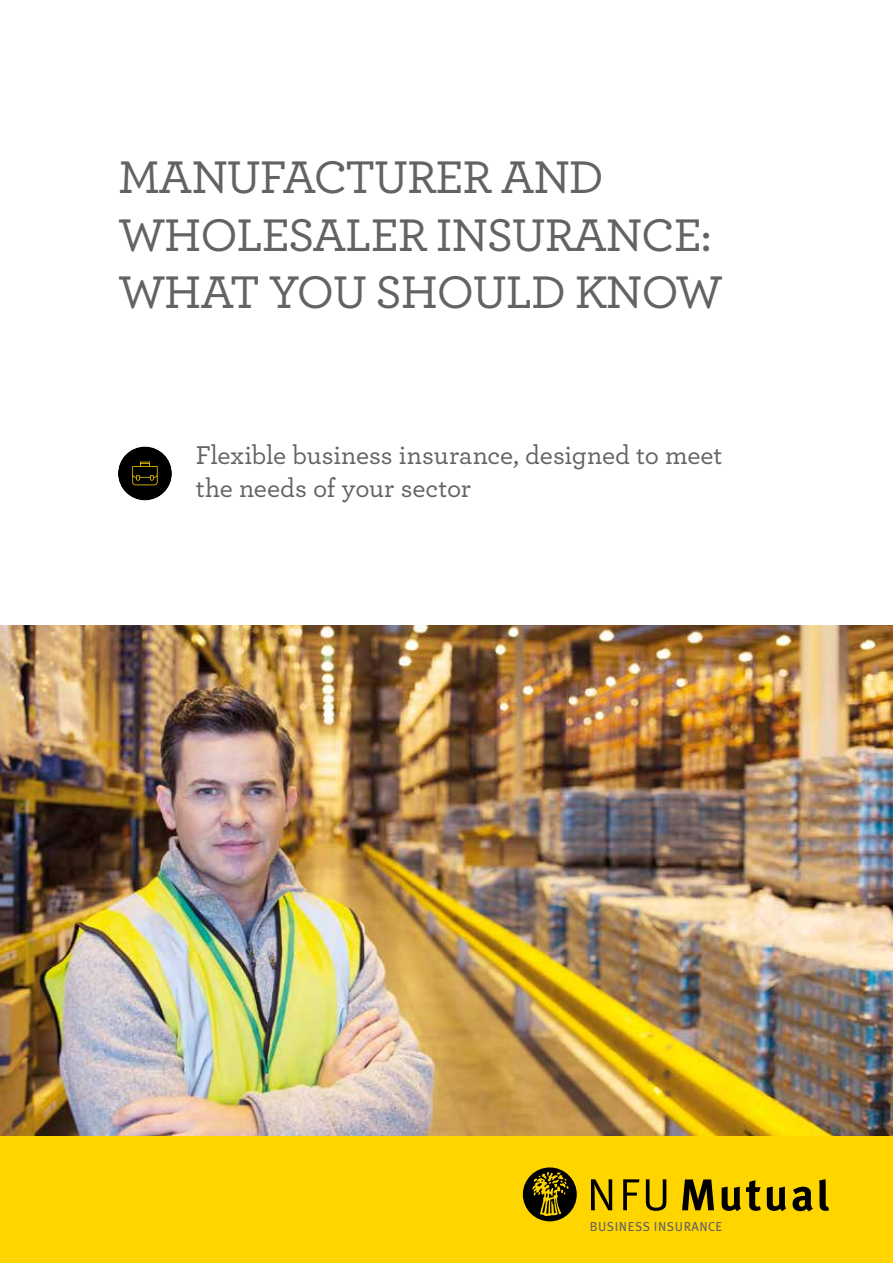
<style>
.page{position:relative;width:893px;height:1263px;background:#fff}
.page>*{position:absolute;margin:0;border:0;box-sizing:border-box;transform-origin:0 0}
.t1{font:500 48px/57.6px "Archer";letter-spacing:-.025em;color:#646363}
.t2{font:500 27px/32.4px "Archer";letter-spacing:-.005em;color:#646363}
.t3{font:13.05px "Meta Plus";letter-spacing:.04em;color:#646363}
</style>
<div class="page">
<div style="left:0;top:1135px;width:893px;height:128px;background:#ffd500"></div>
<img style="left:0;top:625px;width:893px;height:510px">
<svg style="left:591px;top:1179px;width:21px;height:31px"></svg>
<svg style="left:623px;top:1179px;width:16px;height:31px"></svg>
<svg style="left:646px;top:1179px;width:20px;height:32px"></svg>
<svg style="left:682px;top:1179px;width:32px;height:31px"></svg>
<svg style="left:722px;top:1180px;width:39px;height:31px"></svg>
<svg style="left:767px;top:1186px;width:19px;height:25px"></svg>
<svg style="left:792px;top:1187px;width:21px;height:24px"></svg>
<svg style="left:819px;top:1179px;width:10px;height:32px"></svg>
<div style="left:523px;top:1167px;width:54px;height:54px;background:#000;border-radius:50%"></div>
<svg style="left:532px;top:1171px;width:37px;height:45px"></svg>
<div style="left:118px;top:446px;width:54px;height:54px;background:#000;border-radius:50%"></div>
<svg style="left:132px;top:462px;width:26px;height:23px"></svg>
<h1 class="t1" style="left:118px;top:146px;width:607px">MANUFACTURER AND<br>WHOLESALER INSURANCE:<br>WHAT YOU SHOULD KNOW</h1>
<p class="t2" style="left:196px;top:438px;width:528px">Flexible business insurance, designed to meet the needs of your sector</p>
<p class="t3" style="left:590px;top:1219px;width:134px">BUSINESS INSURANCE</p>
</div>
